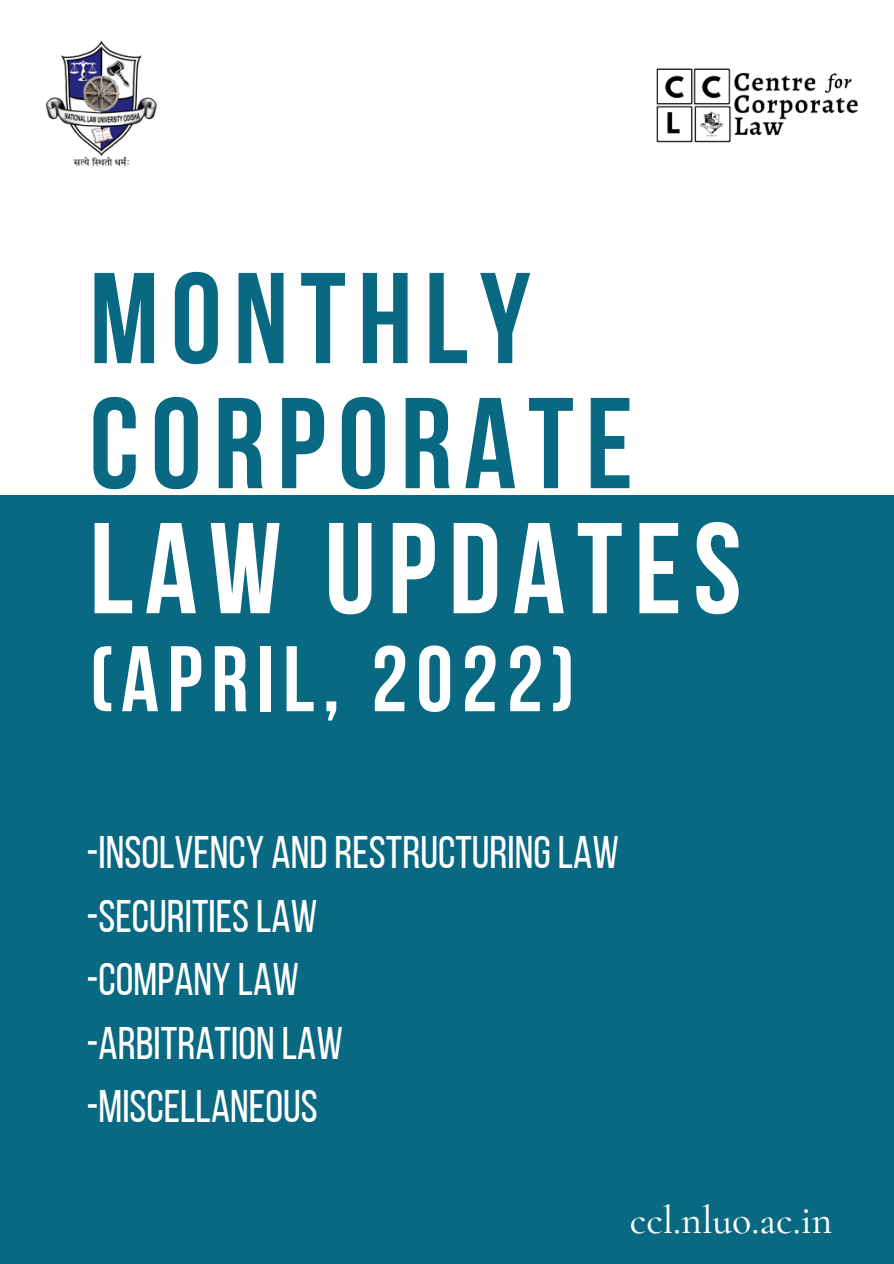
<style>
.page{position:relative;width:894px;height:1264px;background:#fff}
.page>*{position:absolute;margin:0;border:0;box-sizing:border-box;transform-origin:0 0}
.t1{font:700 128.85px/124.9px "Bebas Neue";letter-spacing:.09em;color:#096882}
.t2{font:700 92.85px "Bebas Neue";letter-spacing:.09em;color:#fff}
.t3{font:45.6px "Bebas Neue";color:#fff}
.t4{font:500 40.05px "Cormorant Garamond";color:#fff}
.s1{color:#fff}
</style>
<div class="page">
<div style="left:0;top:495px;width:893px;height:768px;background:#096882"></div>
<img style="left:656px;top:68px;width:202px;height:75px">
<img style="left:46px;top:40px;width:111px;height:127px">
<p class="t1" style="left:89px;top:268px;width:653px">MONTHLY<br>CORPORATE<br><span class="s1">LAW UPDATES</span></p>
<p class="t2" style="left:89px;top:641px;width:487px">(APRIL, 2022)</p>
<p class="t3" style="left:86px;top:834px;width:534px">-INSOLVENCY ANDRESTRUCTURINGLAW</p>
<p class="t3" style="left:86px;top:897px;width:232px">-SECURITIESLAW</p>
<p class="t3" style="left:86px;top:961px;width:214px">-COMPANY LAW</p>
<p class="t3" style="left:86px;top:1024px;width:258px">-ARBITRATION LAW</p>
<p class="t3" style="left:86px;top:1088px;width:233px">-MISCELLANEOUS</p>
<p class="t4" style="left:629px;top:1196px;width:204px">ccl.nluo.ac.in</p>
</div>
